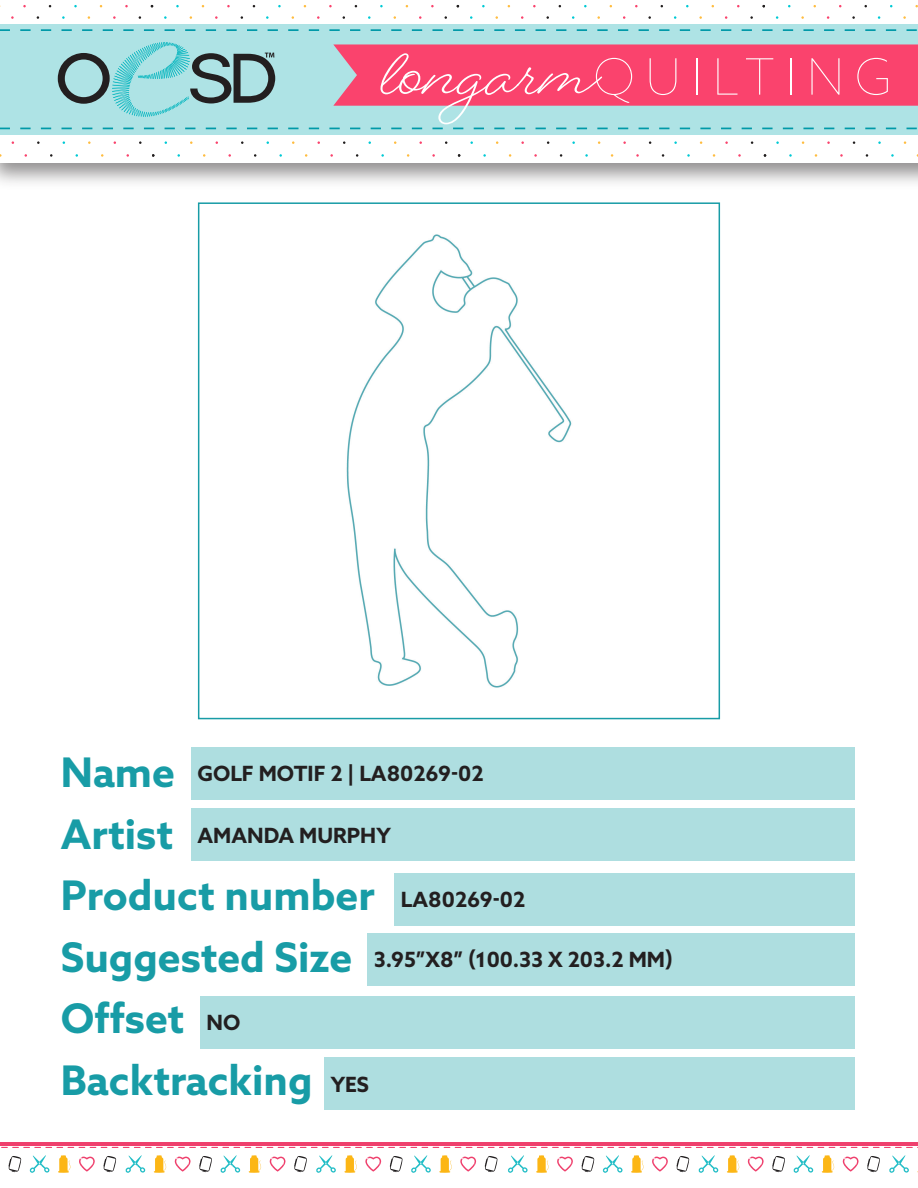
<style>
.page{position:relative;width:918px;height:1188px;background:#fff}
.page>*{position:absolute;margin:0;border:0;box-sizing:border-box;transform-origin:0 0}
.t1{font:100 50.25px "Azo Sans";letter-spacing:.2em;color:#fff}
.t2{font:700 40.8px/61.5px "Azo Sans";color:#189ca6}
.t3{font:700 21px "Azo Sans";color:#231f20}
</style>
<div class="page">
<img style="left:346px;top:234px;width:226px;height:454px">
<div style="left:198px;top:202px;width:522px;height:517px;border:2px solid #189ca6"></div>
<div style="left:0;top:24px;width:918px;height:110px;background:#aee3e5"></div>
<svg style="left:0;top:29px;width:917px;height:2px"></svg>
<svg style="left:0;top:128px;width:330px;height:2px"></svg>
<svg style="left:57px;top:42px;width:219px;height:75px"></svg>
<svg style="left:330px;top:44px;width:588px;height:86px"></svg>
<svg style="left:8px;top:1156px;width:13px;height:16px"></svg>
<svg style="left:58px;top:1155px;width:13px;height:18px"></svg>
<svg style="left:79px;top:1157px;width:16px;height:15px"></svg>
<svg style="left:30px;top:1155px;width:19px;height:18px"></svg>
<svg style="left:103px;top:1156px;width:13px;height:16px"></svg>
<svg style="left:154px;top:1155px;width:12px;height:18px"></svg>
<svg style="left:175px;top:1157px;width:16px;height:15px"></svg>
<svg style="left:126px;top:1155px;width:19px;height:18px"></svg>
<svg style="left:199px;top:1156px;width:13px;height:16px"></svg>
<svg style="left:248px;top:1155px;width:13px;height:18px"></svg>
<svg style="left:270px;top:1157px;width:16px;height:15px"></svg>
<svg style="left:221px;top:1155px;width:19px;height:18px"></svg>
<svg style="left:294px;top:1156px;width:13px;height:16px"></svg>
<svg style="left:344px;top:1155px;width:13px;height:18px"></svg>
<svg style="left:365px;top:1157px;width:16px;height:15px"></svg>
<svg style="left:316px;top:1155px;width:20px;height:18px"></svg>
<svg style="left:390px;top:1156px;width:13px;height:16px"></svg>
<svg style="left:439px;top:1155px;width:13px;height:18px"></svg>
<svg style="left:460px;top:1157px;width:16px;height:15px"></svg>
<svg style="left:411px;top:1155px;width:20px;height:18px"></svg>
<svg style="left:485px;top:1156px;width:13px;height:16px"></svg>
<hr style="left:0;top:1142px;width:502px;height:3px;background:#ef406d">
<svg style="left:1px;top:1147px;width:494px;height:1px"></svg>
<svg style="left:536px;top:1155px;width:13px;height:18px"></svg>
<svg style="left:557px;top:1157px;width:16px;height:15px"></svg>
<svg style="left:508px;top:1155px;width:20px;height:18px"></svg>
<svg style="left:581px;top:1156px;width:13px;height:16px"></svg>
<svg style="left:631px;top:1155px;width:13px;height:18px"></svg>
<svg style="left:652px;top:1157px;width:16px;height:15px"></svg>
<svg style="left:603px;top:1155px;width:20px;height:18px"></svg>
<svg style="left:676px;top:1156px;width:13px;height:16px"></svg>
<svg style="left:727px;top:1155px;width:12px;height:18px"></svg>
<svg style="left:748px;top:1157px;width:16px;height:15px"></svg>
<svg style="left:699px;top:1155px;width:19px;height:18px"></svg>
<svg style="left:772px;top:1156px;width:13px;height:16px"></svg>
<svg style="left:822px;top:1155px;width:12px;height:18px"></svg>
<svg style="left:843px;top:1157px;width:16px;height:15px"></svg>
<svg style="left:794px;top:1155px;width:19px;height:18px"></svg>
<svg style="left:867px;top:1156px;width:13px;height:16px"></svg>
<svg style="left:889px;top:1155px;width:20px;height:18px"></svg>
<hr style="left:500px;top:1142px;width:418px;height:3px;background:#ef406d">
<svg style="left:499px;top:1147px;width:419px;height:1px"></svg>
<div style="left:191px;top:747px;width:664px;height:53px;background:#aedee0"></div>
<div style="left:191px;top:808px;width:664px;height:53px;background:#aedee0"></div>
<div style="left:394px;top:873px;width:461px;height:52px;background:#aedee0"></div>
<div style="left:367px;top:933px;width:488px;height:52px;background:#aedee0"></div>
<div style="left:200px;top:996px;width:655px;height:52px;background:#aedee0"></div>
<div style="left:324px;top:1057px;width:531px;height:53px;background:#aedee0"></div>
<h1 class="t1" style="left:593px;top:45px;width:300px">QUILTING</h1>
<h2 class="t2" style="left:61px;top:741px;width:315px">Name<br>Artist<br>Product number<br>Suggested Size<br>Offset<br>Backtracking</h2>
<p class="t3" style="left:198px;top:760px;width:288px">GOLF MOTIF 2 | LA80269-02</p>
<p class="t3" style="left:198px;top:822px;width:195px">AMANDA MURPHY</p>
<p class="t3" style="left:401px;top:886px;width:126px">LA80269-02</p>
<p class="t3" style="left:374px;top:946px;width:300px">3.95”X8” (100.33 X 203.2 MM)</p>
<p class="t3" style="left:207px;top:1009px;width:35px">NO</p>
<p class="t3" style="left:331px;top:1070px;width:40px">YES</p>
</div>
